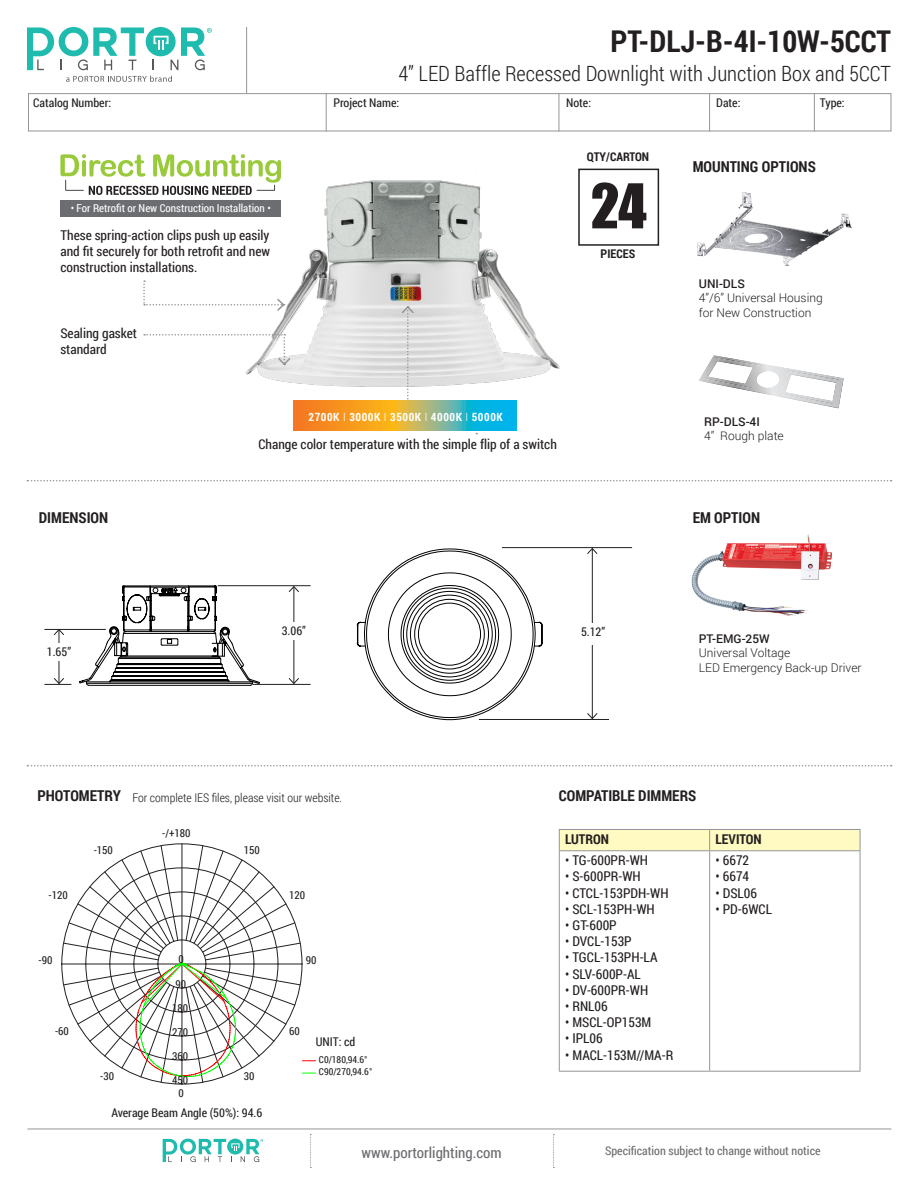
<style>
.page{position:relative;width:918px;height:1188px;background:#fff}
.page>*{position:absolute;margin:0;border:0;box-sizing:border-box;transform-origin:0 0}
.t1{font:57px "Impact";color:#231f20}
.t2{font:700 30px "Roboto Condensed";color:#231f20}
.t3{font:300 21px "Roboto Condensed";color:#231f20}
.t4{font:700 15px "Roboto Condensed";color:#231f20}
.t5{font:15px "Roboto Condensed";color:#6c6d70}
.t6{font:13.5px/16.2px "Roboto Condensed";color:#231f20}
.t7{font:700 13.5px "Roboto Condensed";color:#231f20}
.t8{font:300 12px "Roboto";color:#231f20}
.t9{font:12px "Roboto Condensed";color:#231f20}
.t10{font:300 12px "Roboto Condensed";color:#231f20}
.t11{font:12px "Roboto Condensed";color:#6c6d70}
.t12{font:500 12px "Roboto";color:#231f20}
.t13{font:700 12px "Roboto Condensed";color:#231f20}
.t14{font:700 11.4px "Roboto Condensed";letter-spacing:.05em;color:#fff}
.t15{font:10.95px/24px "Roboto Condensed";color:#231f20;text-align:center}
.t16{font:10.95px "Roboto Condensed";color:#fff}
.t17{font:9.6px/12.3px "Roboto Condensed";color:#231f20}
.s1{font-weight:300}
</style>
<div class="page">
<img style="left:245px;top:166px;width:346px;height:221px">
<div style="left:28px;top:93px;width:863px;height:38px;border:1px solid #939598"></div>
<hr style="left:814px;top:93px;width:1px;height:38px;background:#939598">
<hr style="left:709px;top:93px;width:1px;height:38px;background:#939598">
<hr style="left:326px;top:93px;width:1px;height:38px;background:#939598">
<hr style="left:559px;top:93px;width:1px;height:38px;background:#939598">
<div style="left:146px;top:27px;width:30px;height:29px;background:#20bbaf;border-radius:50%"></div>
<svg style="left:153px;top:27px;width:59px;height:43px"></svg>
<svg style="left:27px;top:27px;width:117px;height:43px"></svg>
<svg style="left:66px;top:76px;width:106px;height:6px"></svg>
<svg style="left:163px;top:1139px;width:100px;height:23px"></svg>
<hr style="left:246px;top:27px;width:1px;height:66px;background:#939598">
<svg style="left:310px;top:1134px;width:1px;height:34px"></svg>
<svg style="left:553px;top:1134px;width:1px;height:34px"></svg>
<hr style="left:27px;top:1129px;width:864px;height:1px;background:#939598">
<svg style="left:27px;top:480px;width:865px;height:1px"></svg>
<svg style="left:27px;top:765px;width:865px;height:1px"></svg>
<div style="left:559px;top:829px;width:302px;height:22px;background:#fffac1"></div>
<hr style="left:559px;top:850px;width:151px;height:1px;background:#939598">
<hr style="left:559px;top:851px;width:1px;height:220px;background:#939598">
<hr style="left:710px;top:850px;width:150px;height:1px;background:#939598">
<hr style="left:709px;top:851px;width:1px;height:220px;background:#939598">
<hr style="left:860px;top:851px;width:1px;height:220px;background:#939598">
<hr style="left:559px;top:1071px;width:151px;height:1px;background:#939598">
<hr style="left:710px;top:1071px;width:150px;height:1px;background:#939598">
<svg style="left:62px;top:844px;width:254px;height:239px"></svg>
<hr style="left:44px;top:629px;width:62px;height:1px;background:#231f20">
<hr style="left:502px;top:547px;width:130px;height:1px;background:#231f20">
<hr style="left:479px;top:719px;width:130px;height:1px;background:#231f20">
<hr style="left:59px;top:630px;width:1px;height:53px;background:#231f20">
<svg style="left:44px;top:677px;width:27px;height:8px"></svg>
<svg style="left:53px;top:630px;width:11px;height:6px"></svg>
<hr style="left:592px;top:549px;width:1px;height:170px;background:#231f20">
<svg style="left:587px;top:712px;width:11px;height:7px"></svg>
<svg style="left:586px;top:547px;width:12px;height:8px"></svg>
<div style="left:37px;top:644px;width:44px;height:17px;background:#fff"></div>
<div style="left:572px;top:624px;width:42px;height:21px;background:#fff"></div>
<svg style="left:79px;top:548px;width:464px;height:172px"></svg>
<svg style="left:400px;top:305px;width:77px;height:129px"></svg>
<svg style="left:294px;top:400px;width:222px;height:31px;background:#a4a768"></svg>
<svg style="left:144px;top:334px;width:148px;height:33px"></svg>
<svg style="left:143px;top:280px;width:143px;height:32px"></svg>
<div style="left:60px;top:200px;width:221px;height:17px;background:#6c6d70"></div>
<svg style="left:60px;top:154px;width:221px;height:41px"></svg>
<svg style="left:699px;top:355px;width:145px;height:53px"></svg>
<img style="left:697px;top:192px;width:155px;height:74px">
<div style="left:578px;top:169px;width:81px;height:77px;border:2px solid #231f20"></div>
<img style="left:691px;top:534px;width:141px;height:82px">
<p class="t2" style="left:610px;top:20px;width:282px">PT-DLJ-B-4I-10W-5CCT</p>
<p class="t3" style="left:398px;top:59px;width:494px">4” LED Baffle Recessed Downlight with Junction Box and 5CCT</p>
<p class="t9" style="left:33px;top:95px;width:80px">Catalog Number:</p>
<p class="t9" style="left:333px;top:95px;width:68px">Project Name:</p>
<p class="t9" style="left:566px;top:95px;width:27px">Note:</p>
<p class="t9" style="left:716px;top:95px;width:26px">Date:</p>
<p class="t9" style="left:820px;top:95px;width:26px">Type:</p>
<p class="t16" style="left:71px;top:200px;width:202px">• For Retrofit or New Construction Installation •</p>
<p class="t6" style="left:60px;top:227px;width:211px;text-align:justify">These spring-action clips push up easily and fit securely for both retrofit and new construction installations.</p>
<p class="t6" style="left:60px;top:325px;width:78px">Sealing gasket standard</p>
<p class="t4" style="left:39px;top:507px;width:71px">DIMENSION</p>
<p class="t14" style="left:309px;top:409px;width:196px">2700K <span class="s1">I</span> 3000K <span class="s1">I</span> 3500K <span class="s1">I</span> 4000K <span class="s1">I</span> 5000K</p>
<p class="t6" style="left:258px;top:436px;width:300px">Change color temperature with the simple flip of a switch</p>
<p class="t13" style="left:587px;top:149px;width:64px">QTY/CARTON</p>
<p class="t1" style="left:591px;top:162px;width:57px">24</p>
<p class="t13" style="left:601px;top:245px;width:36px">PIECES</p>
<p class="t9" style="left:47px;top:644px;width:26px">1.65”</p>
<p class="t9" style="left:282px;top:623px;width:26px">3.06”</p>
<p class="t9" style="left:581px;top:624px;width:26px">5.12”</p>
<p class="t4" style="left:693px;top:156px;width:125px">MOUNTING OPTIONS</p>
<p class="t12" style="left:699px;top:275px;width:48px">UNI-DLS</p>
<p class="t8" style="left:699px;top:290px;width:125px">4”/6” Universal Housing</p>
<p class="t8" style="left:699px;top:304px;width:114px">for New Construction</p>
<p class="t12" style="left:704px;top:413px;width:57px">RP-DLS-4I</p>
<p class="t8" style="left:704px;top:427px;width:81px">4” Rough plate</p>
<p class="t4" style="left:693px;top:507px;width:69px">EM OPTION</p>
<p class="t12" style="left:699px;top:630px;width:72px">PT-EMG-25W</p>
<p class="t8" style="left:699px;top:645px;width:93px">Universal Voltage</p>
<p class="t8" style="left:699px;top:659px;width:164px">LED Emergency Back-up Driver</p>
<p class="t4" style="left:37px;top:785px;width:85px">PHOTOMETRY</p>
<p class="t15" style="left:94px;top:837px;width:21px">-150</p>
<p class="t10" style="left:132px;top:789px;width:211px">For complete IES files, please visit our website.</p>
<p class="t15" style="left:162px;top:821px;width:30px">-/+180</p>
<p class="t15" style="left:244px;top:837px;width:18px">150</p>
<p class="t15" style="left:48px;top:883px;width:21px">-120</p>
<p class="t15" style="left:289px;top:883px;width:18px">120</p>
<p class="t15" style="left:38px;top:948px;width:15px">-90</p>
<p class="t15" style="left:55px;top:1019px;width:15px">-60</p>
<p class="t15" style="left:100px;top:1064px;width:15px">-30</p>
<p class="t15" style="left:172px;top:947px;width:18px">0<br>90<br>180<br>270<br>360<br>450</p>
<p class="t15" style="left:179px;top:1081px;width:7px">0</p>
<p class="t15" style="left:244px;top:1064px;width:12px">30</p>
<p class="t15" style="left:306px;top:948px;width:12px">90</p>
<p class="t15" style="left:289px;top:1019px;width:12px">60</p>
<p class="t9" style="left:316px;top:1034px;width:41px">UNIT: cd</p>
<p class="t17" style="left:319px;top:1053px;width:55px">C0/180,94.6°<br>C90/270,94.6°</p>
<p class="t9" style="left:111px;top:1104px;width:153px">Average Beam Angle (50%): 94.6</p>
<p class="t4" style="left:559px;top:785px;width:139px">COMPATIBLE DIMMERS</p>
<p class="t7" style="left:565px;top:830px;width:45px">LUTRON</p>
<p class="t7" style="left:716px;top:830px;width:47px">LEVITON</p>
<p class="t6" style="left:565px;top:852px;width:84px">• TG-600PR-WH</p>
<p class="t6" style="left:565px;top:868px;width:77px">• S-600PR-WH</p>
<p class="t6" style="left:565px;top:884px;width:105px">• CTCL-153PDH-WH</p>
<p class="t6" style="left:565px;top:901px;width:91px">• SCL-153PH-WH</p>
<p class="t6" style="left:565px;top:917px;width:53px">• GT-600P</p>
<p class="t6" style="left:565px;top:933px;width:68px">• DVCL-153P</p>
<p class="t6" style="left:565px;top:949px;width:94px">• TGCL-153PH-LA</p>
<p class="t6" style="left:565px;top:965px;width:77px">• SLV-600P-AL</p>
<p class="t6" style="left:565px;top:982px;width:85px">• DV-600PR-WH</p>
<p class="t6" style="left:565px;top:998px;width:44px">• RNL06</p>
<p class="t6" style="left:565px;top:1014px;width:88px">• MSCL-OP153M</p>
<p class="t6" style="left:565px;top:1030px;width:39px">• IPL06</p>
<p class="t6" style="left:565px;top:1046px;width:110px">• MACL-153M//MA-R</p>
<p class="t6" style="left:716px;top:852px;width:35px">• 6672</p>
<p class="t6" style="left:716px;top:868px;width:35px">• 6674</p>
<p class="t6" style="left:716px;top:884px;width:43px">• DSL06</p>
<p class="t6" style="left:716px;top:901px;width:58px">• PD-6WCL</p>
<p class="t5" style="left:362px;top:1142px;width:142px">www.portorlighting.com</p>
<p class="t11" style="left:605px;top:1142px;width:217px">Specification subject to change without notice</p>
</div>
